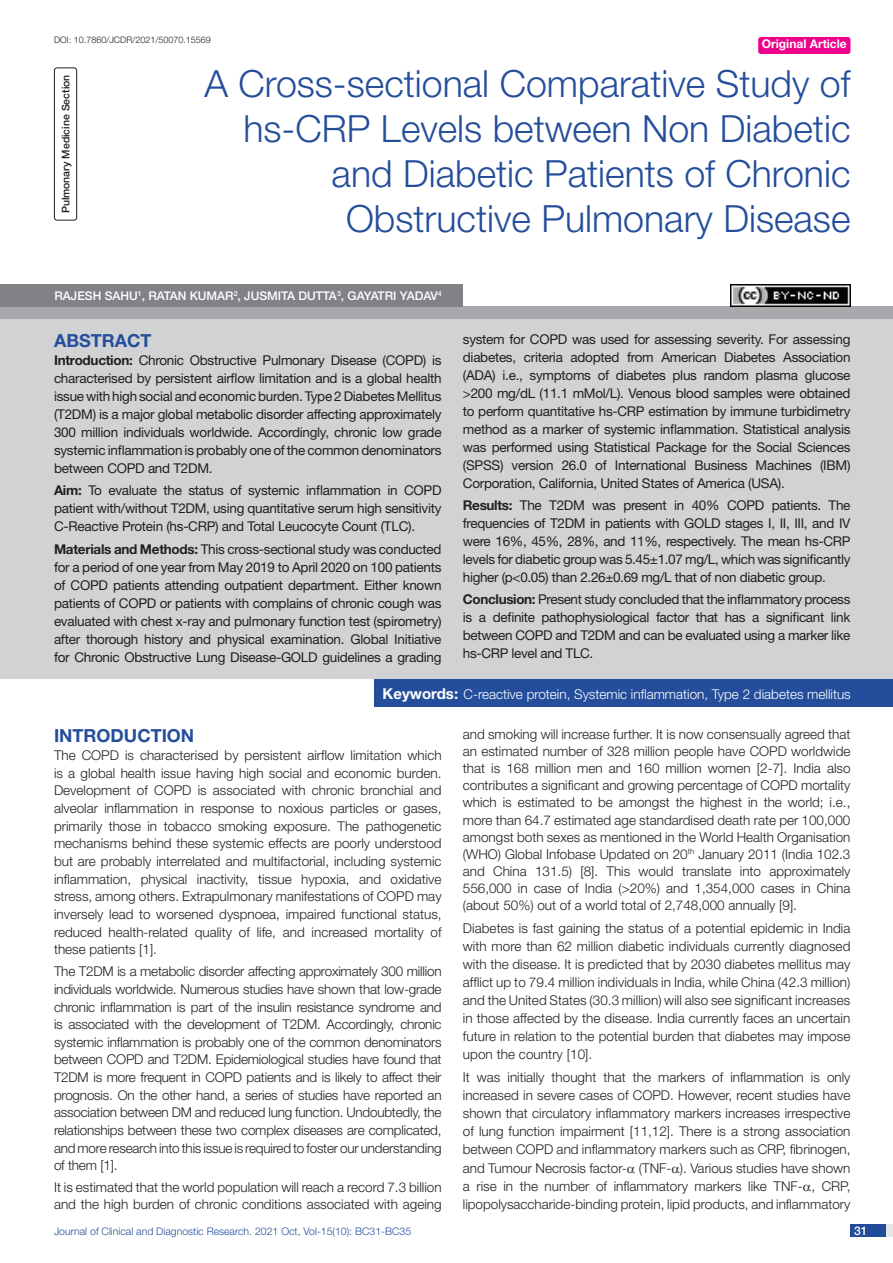
<style>
.page{position:relative;width:893px;height:1263px;background:#fff}
.page>*{position:absolute;margin:0;border:0;box-sizing:border-box;transform-origin:0 0}
.t1{font:300 37.5px/45px "Helvetica Neue";color:#244e9b;text-align:right}
.Heading{font:700 18px "Helvetica Neue";color:#244e9b}
.Abstract_head{font:700 18px "Helvetica Neue";color:#244e9b}
.Body_text{font:300 13.5px/18.1px "Helvetica Neue";color:#231f20;text-align:justify}
.Abstract_Text{font:13.5px/18px "Helvetica Neue";letter-spacing:-.02em;color:#231f20;text-align:justify}
.Key_words{font:300 13.5px "Helvetica Neue";color:#fff}
.Author{font:500 12px "Helvetica Neue";color:#fff}
.t2{font:700 12px "Helvetica Neue";color:#fff}
.t3{font:300 10.5px "Helvetica Neue";color:#244e9b}
.section{font:500 10.5px "Helvetica Neue";color:#231f20}
.DOI{font:300 9px "Helvetica Neue";color:#231f20}
.s1{font-weight:700}
.s2{font-weight:700;font-size:15px}
</style>
<div class="page">
<div style="left:850px;top:1224px;width:43px;height:13px;background:#e6e7e9"></div>
<div style="left:850px;top:1224px;width:35px;height:13px;background:#214c99"></div>
<div style="left:758px;top:37px;width:92px;height:17px;background:#ed028c;border-radius:3px"></div>
<div style="left:54px;top:68px;width:23px;height:153px;border:1px solid #231f20;border-radius:3px"></div>
<div style="left:0;top:307px;width:893px;height:12px;background:#a8a9ad"></div>
<div style="left:0;top:284px;width:463px;height:23px;background:#808285"></div>
<div style="left:0;top:319px;width:893px;height:360px;background:#d1d2d4"></div>
<div style="left:375px;top:679px;width:518px;height:28px;background:#244e9b"></div>
<img style="left:730px;top:284px;width:120px;height:23px">
<p class="DOI" style="left:54px;top:35px;width:158px">DOI: 10.7860/JCDR/2021/50070.15569</p>
<p class="t2" style="left:762px;top:37px;width:87px">Original Article</p>
<p class="t1" style="left:204px;top:60px;width:647px">A Cross-sectional Comparative Study of hs-CRP Levels between Non Diabetic and Diabetic Patients of Chronic Obstructive Pulmonary Disease</p>
<p class="section" style="left:60px;top:213px;width:140px;rotate:-90deg">PULMONARY MEDICINE SECTION</p>
<p class="Author" style="left:54px;top:289px;width:389px">RAJESH SAHU<sup>1</sup>, RATAN KUMAR<sup>2</sup>, JUSM ITA DUTTA<sup>3</sup>, GAYATR I YADAV<sup>4</sup></p>
<p class="Abstract_head" style="left:54px;top:329px;width:99px">ABSTRACT</p>
<p class="Abstract_Text" style="left:54px;top:351px;width:389px"><span class="s1">Introduction:</span> Chronic Obstructive Pulmonary Disease (COPD) is characterised by persistent airflow limitation and is a global health issue with high social and economic burden. Type 2 Diabetes Mellitus (T2DM) is a major global metabolic disorder affecting approximately 300 million individuals worldwide. Accordingly, chronic low grade systemic inflammation is probably one of the common denominators between COPD and T2DM.</p>
<p class="Abstract_Text" style="left:54px;top:481px;width:389px"><span class="s1">Aim:</span> To evaluate the status of systemic inflammation in COPD patient with/without T2DM, using quantitative serum high sensitivity C-Reactive Protein (hs-CRP) and Total Leucocyte Count (TLC).</p>
<p class="Abstract_Text" style="left:54px;top:539px;width:389px"><span class="s1">Materials and Methods:</span> This cross-sectional study was conducted for a period of one year from May 2019 to April 2020 on 100 patients of COPD patients attending outpatient department. Either known patients of COPD or patients with complains of chronic cough was evaluated with chest x-ray and pulmonary function test (spirometry) after thorough history and physical examination. Global Initiative for Chronic Obstructive Lung Disease-GOLD guidelines a grading</p>
<p class="Abstract_Text" style="left:463px;top:330px;width:389px">system for COPD was used for assessing severity. For assessing diabetes, criteria adopted from American Diabetes Association (ADA) i.e., symptoms of diabetes plus random plasma glucose &gt;200 mg/dL (11.1 mMol/L). Venous blood samples were obtained to perform quantitative hs-CRP estimation by immune turbidimetry method as a marker of systemic inflammation. Statistical analysis was performed using Statistical Package for the Social Sciences (SPSS) version 26.0 of International Business Machines (IBM)<br>Corporation, California, United States of America (USA).</p>
<p class="Abstract_Text" style="left:463px;top:496px;width:389px"><span class="s1">Results:</span> The T2DM was present in 40% COPD patients. The frequencies of T2DM in patients with GOLD stages I, II, III, and IV were 16%, 45%, 28%, and 11%, respectively. The mean hs-CRP levels for diabetic group was 5.45±1.07 mg/L, which was significantly higher (p&lt;0.05) than 2.26±0.69 mg/L that of non diabetic group.</p>
<p class="Abstract_Text" style="left:463px;top:590px;width:389px"><span class="s1">Conclusion:</span> Present study concluded that the inflammatory process is a definite pathophysiological factor that has a significant link between COPD and T2DM and can be evaluated using a marker like hs-CRP level and TLC.</p>
<p class="Key_words" style="left:383px;top:685px;width:470px"><span class="s2">Keywords:</span> C-reactive protein, Systemic inflammation, Type 2 diabetes mellitus</p>
<p class="Heading" style="left:54px;top:725px;width:142px">INTRODUCTION</p>
<p class="Body_text" style="left:54px;top:746px;width:389px;line-height:17.7px">The COPD is characterised by persistent airflow limitation which is a global health issue having high social and economic burden.<br>Development of COPD is associated with chronic bronchial and alveolar inflammation in response to noxious particles or gases, primarily those in tobacco smoking exposure. The pathogenetic mechanisms behind these systemic effects are poorly understood but are probably interrelated and multifactorial, including systemic inflammation, physical inactivity, tissue hypoxia, and oxidative stress, among others. Extrapulmonary manifestations of COPD may inversely lead to worsened dyspnoea, impaired functional status, reduced health-related quality of life, and increased mortality of these patients [1].</p>
<p class="Body_text" style="left:54px;top:962px;width:389px;line-height:17.5px">The T2DM is a metabolic disorder affecting approximately 300 million individuals worldwide. Numerous studies have shown that low-grade chronic inflammation is part of the insulin resistance syndrome and is associated with the development of T2DM. Accordingly, chronic systemic inflammation is probably one of the common denominators between COPD and T2DM. Epidemiological studies have found that T2DM is more frequent in COPD patients and is likely to affect their prognosis. On the other hand, a series of studies have reported an association between DM and reduced lung function. Undoubtedly, the relationships between these two complex diseases are complicated, and more research into this issue is required to foster our understanding of them [1].</p>
<p class="Body_text" style="left:54px;top:1178px;width:389px;line-height:17.2px">It is estimated that the world population will reach a record 7.3 billion and the high burden of chronic conditions associated with ageing</p>
<p class="Body_text" style="left:463px;top:725px;width:389px;line-height:17.1px">and smoking will increase further. It is now consensually agreed that an estimated number of 328 million people have COPD worldwide that is 168 million men and 160 million women [2-7]. India also contributes a significant and growing percentage of COPD mortality which is estimated to be amongst the highest in the world; i.e., more than 64.7 estimated age standardised death rate per 100,000 amongst both sexes as mentioned in the World Health Organisation (WHO) Global Infobase Updated on 20<sup>th</sup> January 2011 (India 102.3 and China 131.5) [8]. This would translate into approximately 556,000 in case of India (&gt;20%) and 1,354,000 cases in China (about 50%) out of a world total of 2,748,000 annually [9].</p>
<p class="Body_text" style="left:463px;top:918px;width:389px">Diabetes is fast gaining the status of a potential epidemic in India with more than 62 million diabetic individuals currently diagnosed with the disease. It is predicted that by 2030 diabetes mellitus may afflict up to 79.4 million individuals in India, while China (42.3 million) and the United States (30.3 million) will also see significant increases in those affected by the disease. India currently faces an uncertain future in relation to the potential burden that diabetes may impose upon the country [10].</p>
<p class="Body_text" style="left:463px;top:1067px;width:389px">It was initially thought that the markers of inflammation is only increased in severe cases of COPD. However, recent studies have shown that circulatory inflammatory markers increases irrespective of lung function impairment [11,12]. There is a strong association between COPD and inflammatory markers such as CRP, fibrinogen, and Tumour Necrosis factor- (TNF- ). Various studies have shown a rise in the number of inflammatory markers like TNF- , CRP, lipopolysaccharide-binding protein, lipid products, and inflammatory</p>
<p class="t3" style="left:54px;top:1225px;width:359px">Journal of Clinical and Diagnostic Research. 2021 Oct, Vol-15(10): BC31-BC35</p>
<p class="Author" style="left:854px;top:1223px;width:15px">31</p>
</div>
